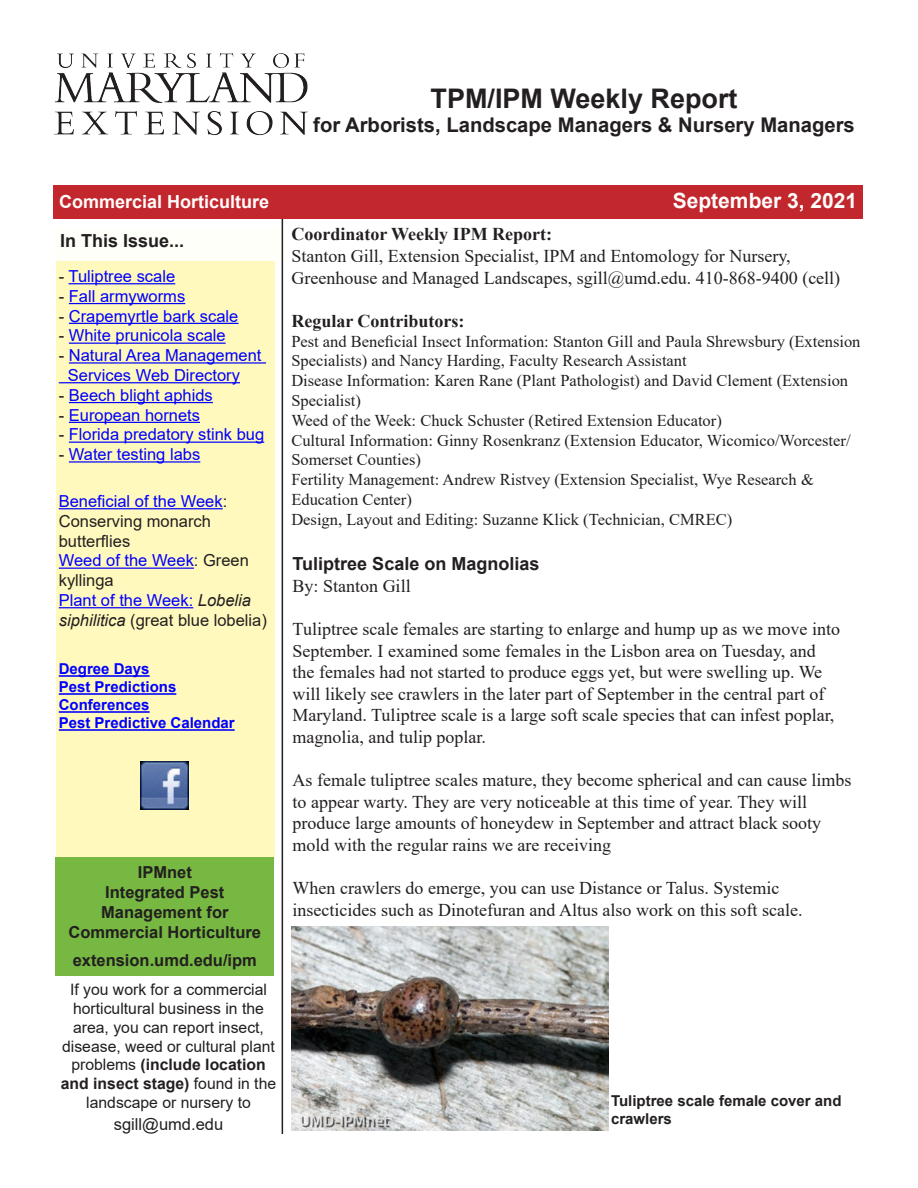
<style>
.page{position:relative;width:918px;height:1188px;background:#fff}
.page>*{position:absolute;margin:0;border:0;box-sizing:border-box;transform-origin:0 0}
.t1{font:700 27px "Arial";color:#231f20}
.t2{font:700 21px "Arial";color:#fffdfc}
.t3{font:700 20.25px "Arial";color:#231f20}
.t4{font:18px/21.6px "Times New Roman";color:#231f20}
.t5{font:700 18px "Times New Roman";color:#231f20}
.t6{font:700 18px "Arial";color:#231f20}
.t7{font:700 18px "Arial";color:#fffdfc}
.t8{font:16.5px/19.8px "Times New Roman";color:#231f20}
.t9{font:16.5px/19.8px "Arial";color:#00f}
.t10{font:16.5px/19.8px "Arial";color:#231f20}
.t11{font:700 16.5px/19.8px "Arial";color:#231f20}
.t12{font:italic 16.5px/19.8px "Arial";color:#231f20}
.t13{font:15.75px/18.9px "Arial";color:#231f20;text-align:center}
.t14{font:700 15px "Arial";color:#00f}
.Photo_credit{font:700 15px/18px "Arial";color:#231f20}
.s1{color:#231f20}
.s2{color:#00f}
.s3{font-style:normal;color:#00f}
.s4{font-style:normal}
.s5{font-weight:700}
</style>
<div class="page">
<div style="left:53px;top:185px;width:810px;height:34px;background:#c1272d"></div>
<div style="left:54px;top:228px;width:228px;height:34px;background:#fffffa"></div>
<hr style="left:282px;top:219px;width:1px;height:915px;background:#231f20">
<img style="left:54px;top:54px;width:254px;height:82px">
<div style="left:56px;top:261px;width:218px;height:598px;background:#fff9bd"></div>
<hr style="left:69px;top:283px;width:106px;height:1px;background:#00f">
<hr style="left:69px;top:303px;width:116px;height:1px;background:#00f">
<hr style="left:69px;top:323px;width:170px;height:1px;background:#00f">
<hr style="left:69px;top:343px;width:157px;height:1px;background:#00f">
<hr style="left:69px;top:362px;width:197px;height:2px;background:#00f">
<hr style="left:59px;top:382px;width:181px;height:1px;background:#00f">
<hr style="left:69px;top:402px;width:144px;height:1px;background:#00f">
<hr style="left:69px;top:422px;width:131px;height:1px;background:#00f">
<hr style="left:69px;top:442px;width:195px;height:1px;background:#00f">
<hr style="left:69px;top:461px;width:131px;height:2px;background:#00f">
<hr style="left:59px;top:508px;width:164px;height:1px;background:#00f">
<hr style="left:59px;top:568px;width:135px;height:1px;background:#00f">
<hr style="left:59px;top:607px;width:134px;height:1px;background:#00f">
<hr style="left:59px;top:675px;width:91px;height:2px;background:#00f">
<hr style="left:59px;top:693px;width:117px;height:2px;background:#00f">
<hr style="left:59px;top:711px;width:91px;height:2px;background:#00f">
<hr style="left:59px;top:729px;width:176px;height:2px;background:#00f">
<div style="left:56px;top:857px;width:218px;height:119px;background:#76b842"></div>
<img style="left:141px;top:761px;width:48px;height:48px">
<img style="left:291px;top:927px;width:317px;height:204px">
<h1 class="t1" style="left:431px;top:79px;width:309px">TPM/IPM Weekly Report</h1>
<p class="t3" style="left:313px;top:111px;width:543px">for Arborists, Landscape Managers &amp; Nursery Managers</p>
<p class="t7" style="left:59px;top:189px;width:212px">Commercial Horticulture</p>
<p class="t2" style="left:673px;top:186px;width:186px">September 3, 2021</p>
<p class="t5" style="left:291px;top:221px;width:262px">Coordinator Weekly IPM Report:</p>
<p class="t4" style="left:291px;top:245px;width:550px">Stanton Gill, Extension Specialist, IPM and Entomology for Nursery,<br>Greenhouse and Managed Landscapes, sgill@umd.edu. 410-868-9400 (cell)</p>
<p class="t5" style="left:291px;top:308px;width:175px">Regular Contributors:</p>
<p class="t8" style="left:291px;top:331px;width:571px">Pest and Beneficial Insect Information: Stanton Gill and Paula Shrewsbury (Extension Specialists) and Nancy Harding, Faculty Research Assistant<br>Disease Information: Karen Rane (Plant Pathologist) and David Clement (Extension Specialist)<br>Weed of the Week: Chuck Schuster (Retired Extension Educator)<br>Cultural Information: Ginny Rosenkranz (Extension Educator, Wicomico/Worcester/ Somerset Counties)<br>Fertility Management: Andrew Ristvey (Extension Specialist, Wye Research &amp; Education Center)<br>Design, Layout and Editing: Suzanne Klick (Technician, CMREC)</p>
<p class="t6" style="left:60px;top:228px;width:126px">In This Issue...</p>
<p class="t9" style="left:59px;top:266px;width:118px"><span class="s1">-</span> Tuliptree scale</p>
<p class="t9" style="left:59px;top:286px;width:128px"><span class="s1">-</span> Fall armyworms</p>
<p class="t9" style="left:59px;top:306px;width:181px"><span class="s1">-</span> Crapemyrtle bark scale</p>
<p class="t9" style="left:59px;top:326px;width:168px"><span class="s1">-</span> White prunicola scale</p>
<p class="t9" style="left:68px;top:345px;width:195px;text-indent:-9px"><span class="s1">-</span> Natural Area Management<br>Services Web Directory</p>
<p class="t9" style="left:59px;top:385px;width:156px"><span class="s1">-</span> Beech blight aphids</p>
<p class="t9" style="left:59px;top:405px;width:143px"><span class="s1">-</span> European hornets</p>
<p class="t9" style="left:59px;top:425px;width:207px"><span class="s1">-</span> Florida predatory stink bug</p>
<p class="t9" style="left:59px;top:444px;width:143px"><span class="s1">-</span> Water testing labs</p>
<p class="t10" style="left:59px;top:491px;width:170px"><span class="s2">Beneficial of the Week</span>:<br>Conserving monarch butterflies</p>
<p class="t10" style="left:59px;top:551px;width:192px"><span class="s2">Weed of the Week</span>: Green kyllinga</p>
<p class="t12" style="left:59px;top:591px;width:210px"><span class="s3">Plant of the Week:</span> Lobelia siphilitica <span class="s4">(great blue lobelia)</span></p>
<p class="t14" style="left:59px;top:659px;width:92px">Degree Days</p>
<p class="t14" style="left:59px;top:677px;width:119px">Pest Predictions</p>
<p class="t14" style="left:59px;top:695px;width:92px">Conferences</p>
<p class="t14" style="left:59px;top:713px;width:177px">Pest Predictive Calendar</p>
<p class="t6" style="left:293px;top:551px;width:248px">Tuliptree Scale on Magnolias</p>
<p class="t4" style="left:293px;top:574px;width:120px">By: Stanton Gill</p>
<p class="t4" style="left:293px;top:618px;width:549px">Tuliptree scale females are starting to enlarge and hump up as we move into September. I examined some females in the Lisbon area on Tuesday, and the females had not started to produce eggs yet, but were swelling up. We will likely see crawlers in the later part of September in the central part of Maryland. Tuliptree scale is a large soft scale species that can infest poplar, magnolia, and tulip poplar.</p>
<p class="t4" style="left:293px;top:769px;width:560px">As female tuliptree scales mature, they become spherical and can cause limbs to appear warty. They are very noticeable at this time of year. They will produce large amounts of honeydew in September and attract black sooty mold with the regular rains we are receiving</p>
<p class="t4" style="left:293px;top:877px;width:511px">When crawlers do emerge, you can use Distance or Talus. Systemic insecticides such as Dinotefuran and Altus also work on this soft scale.</p>
<p class="t11" style="left:138px;top:863px;width:56px">IPMnet</p>
<p class="t11" style="left:101px;top:882px;width:129px">Integrated Pest<br>Management for</p>
<p class="t11" style="left:69px;top:922px;width:194px">Commercial Horticulture</p>
<p class="t11" style="left:73px;top:951px;width:186px">extension.umd.edu/ipm</p>
<p class="t13" style="left:61px;top:980px;width:217px">If you work for a commercial horticultural business in the area, you can report insect, disease, weed or cultural plant problems <span class="s5">(include location and insect stage)</span> found in the landscape or nursery to</p>
<p class="t10" style="left:114px;top:1114px;width:111px">sgill@umd.edu</p>
<p class="Photo_credit" style="left:611px;top:1092px;width:232px">Tuliptree scale female cover and crawlers</p>
</div>
